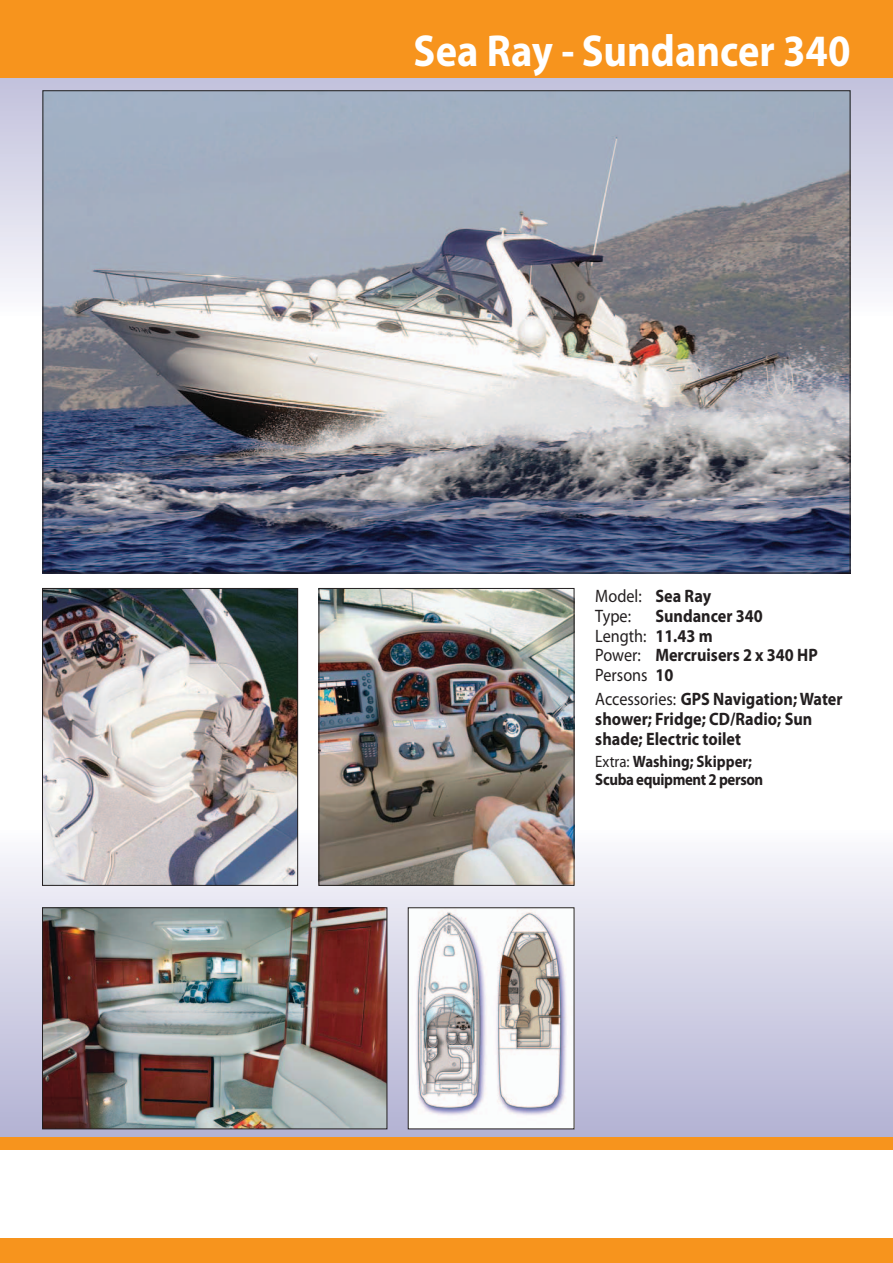
<style>
.page{position:relative;width:893px;height:1263px;background:#fff}
.page>*{position:absolute;margin:0;border:0;box-sizing:border-box;transform-origin:0 0}
.t1{font:700 45px "Myriad Pro";color:#fff;scale:.9 1}
.t2{font:700 18px/19.8px "Myriad Pro";color:#231f20;scale:.9 1}
.t3{font:18px/19.8px "Myriad Pro";color:#231f20;scale:.9 1}
.t4{font:700 16.5px/18.1px "Myriad Pro";letter-spacing:-.025em;color:#231f20;scale:.9 1}
.s1{font-weight:700}
.s2{font-weight:400}
</style>
<div class="page">
<svg style="left:0;top:78px;width:893px;height:239px"></svg>
<div style="left:0;top:827px;width:893px;height:317px;background:linear-gradient(to bottom,#faf9fc,#afaed0)"></div>
<div style="left:0;top:0;width:893px;height:78px;background:#f7941d"></div>
<div style="left:0;top:1238px;width:893px;height:25px;background:#f7941d"></div>
<div style="left:0;top:1137px;width:893px;height:13px;background:#f7941d"></div>
<img style="left:45px;top:92px;width:803px;height:479px">
<img style="left:44px;top:590px;width:252px;height:294px">
<div style="left:42px;top:588px;width:256px;height:298px;border:1px solid #231f20"></div>
<img style="left:321px;top:590px;width:251px;height:294px">
<div style="left:319px;top:588px;width:255px;height:298px;border:1px solid #231f20"></div>
<img style="left:410px;top:909px;width:162px;height:218px">
<div style="left:408px;top:907px;width:166px;height:222px;border:1px solid #231f20"></div>
<img style="left:44px;top:909px;width:341px;height:218px">
<div style="left:42px;top:907px;width:345px;height:222px;border:1px solid #231f20"></div>
<h1 class="t1" style="left:414px;top:21px;width:487px">Sea Ray - Sundancer 340</h1>
<p class="t3" style="left:595px;top:586px;width:130px">Model: <span class="s1">Sea Ray<br></span>Type:</p>
<p class="t2" style="left:595px;top:605px;width:249px;text-indent:60px">Sundancer 340<br><span class="s2">Length:</span> 11.43 m<br><span class="s2">Power:</span> Mercruisers 2 x 340 HP<br><span class="s2">Persons</span> 10</p>
<p class="t2" style="left:595px;top:689px;width:276px"><span class="s2">Accessories:</span> GPS Navigation; Water shower; Fridge; CD/Radio; Sun shade; Electric toilet</p>
<p class="t4" style="left:595px;top:752px;width:188px"><span class="s2">Extra:</span> Washing; Skipper;<br>Scuba equipment 2 person</p>
</div>
